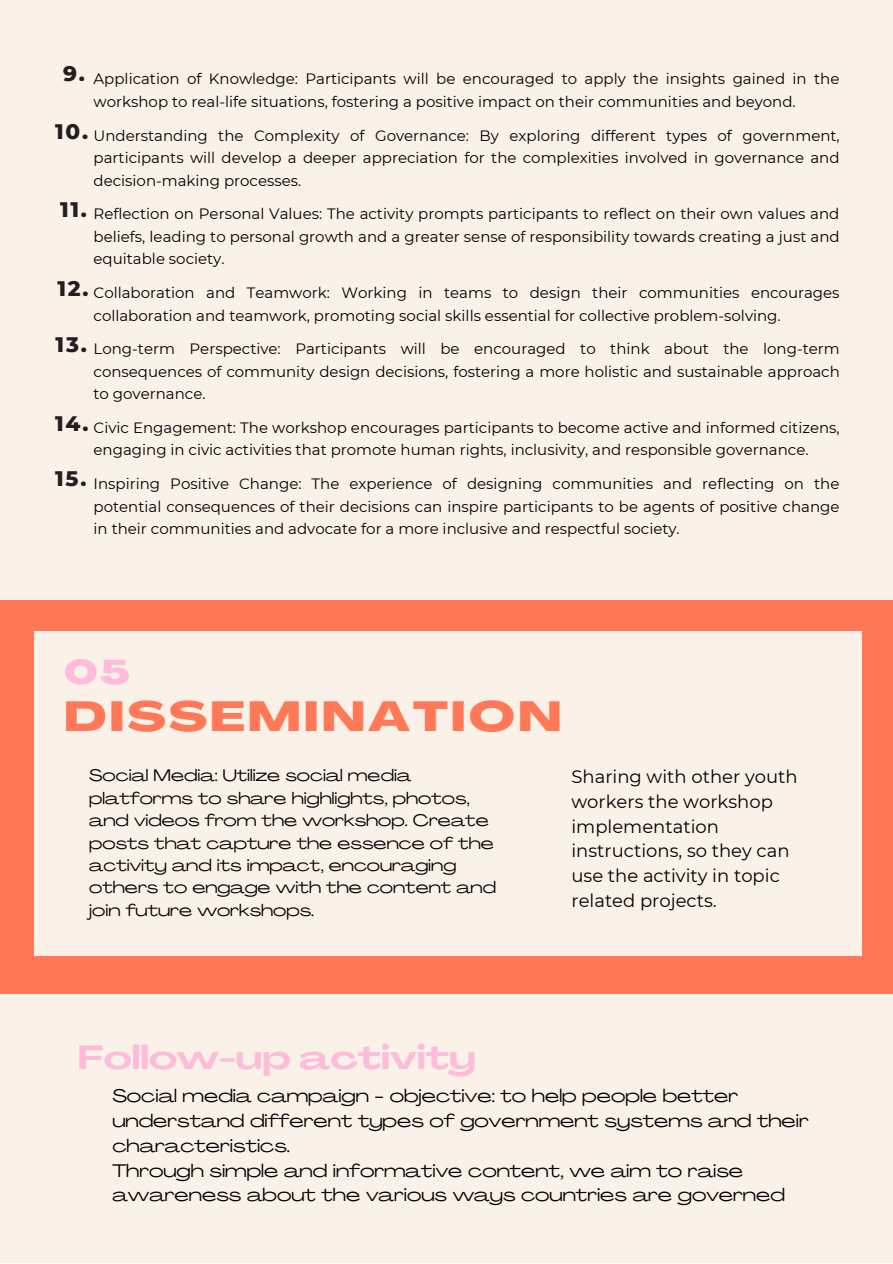
<style>
.page{position:relative;width:893px;height:1264px;background:#fff}
.page>*{position:absolute;margin:0;border:0;box-sizing:border-box;transform-origin:0 0}
.t1{font:800 41.4px "Agrandir Grand";letter-spacing:.07em;color:#ff7958}
.t2{font:800 33.9px "Agrandir Grand";color:#ffbbda}
.t3{font:700 33px "Agrandir Grand";color:#ffbbda}
.t4{font:800 21.45px "Montserrat";letter-spacing:.08em;color:#231f20}
.t5{font:18px/24.8px "Agrandir Grand";color:#000001}
.t6{font:18px/24.8px "Montserrat";color:#000001}
.t7{font:16.5px/22.5px "Agrandir Grand";color:#000001}
.t8{font:15px/22.5px "Montserrat";color:#000001;text-align:justify}
</style>
<div class="page">
<div style="left:0;top:0;width:892px;height:1262px;background:#faf2e9"></div>
<div style="left:0;top:600px;width:892px;height:393px;background:#ff7958"></div>
<div style="left:34px;top:631px;width:827px;height:324px;background:#faf2e9"></div>
<p class="t4" style="left:63px;top:60px;width:23px">9.</p>
<p class="t8" style="left:94px;top:68px;width:747px">Application of Knowledge: Participants will be encouraged to apply the insights gained in the workshop to real-life situations, fostering a positive impact on their communities and beyond.</p>
<p class="t8" style="left:94px;top:124px;width:747px">Understanding the Complexity of Governance: By exploring different types of government, participants will develop a deeper appreciation for the complexities involved in governance and decision-making processes.</p>
<p class="t8" style="left:94px;top:203px;width:747px">Reflection on Personal Values: The activity prompts participants to reflect on their own values and beliefs, leading to personal growth and a greater sense of responsibility towards creating a just and equitable society.</p>
<p class="t8" style="left:94px;top:281px;width:747px">Collaboration and Teamwork: Working in teams to design their communities encourages collaboration and teamwork, promoting social skills essential for collective problem-solving.</p>
<p class="t8" style="left:94px;top:337px;width:747px">Long-term Perspective: Participants will be encouraged to think about the long-term consequences of community design decisions, fostering a more holistic and sustainable approach to governance.</p>
<p class="t8" style="left:94px;top:416px;width:747px">Civic Engagement: The workshop encourages participants to become active and informed citizens, engaging in civic activities that promote human rights, inclusivity, and responsible governance.</p>
<p class="t8" style="left:94px;top:472px;width:747px">Inspiring Positive Change: The experience of designing communities and reflecting on the potential consequences of their decisions can inspire participants to be agents of positive change in their communities and advocate for a more inclusive and respectful society.</p>
<p class="t4" style="left:55px;top:118px;width:34px">10.</p>
<p class="t4" style="left:60px;top:196px;width:28px">11.</p>
<p class="t4" style="left:57px;top:275px;width:33px">12.</p>
<p class="t4" style="left:56px;top:331px;width:33px">13.</p>
<p class="t4" style="left:55px;top:410px;width:35px">14.</p>
<p class="t4" style="left:55px;top:465px;width:33px">15.</p>
<p class="t2" style="left:64px;top:659px;width:67px">05</p>
<p class="t1" style="left:64px;top:699px;width:499px">DISSEMINATION</p>
<p class="t7" style="left:89px;top:765px;width:408px">Social Media: Utilize social media platforms to share highlights, photos, and videos from the workshop. Create posts that capture the essence of the activity and its impact, encouraging others to engage with the content and join future workshops.</p>
<p class="t6" style="left:571px;top:764px;width:228px">Sharing with other youth workers the workshop implementation instructions, so they can use the activity in topic related projects.</p>
<p class="t3" style="left:78px;top:1044px;width:399px">Follow-up activity</p>
<p class="t5" style="left:112px;top:1085px;width:697px">Social media campaign - objective: to help people better understand different types of government systems and their characteristics.</p>
<p class="t5" style="left:112px;top:1159px;width:674px">Through simple and informative content, we aim to raise awareness about the various ways countries are governed</p>
</div>
